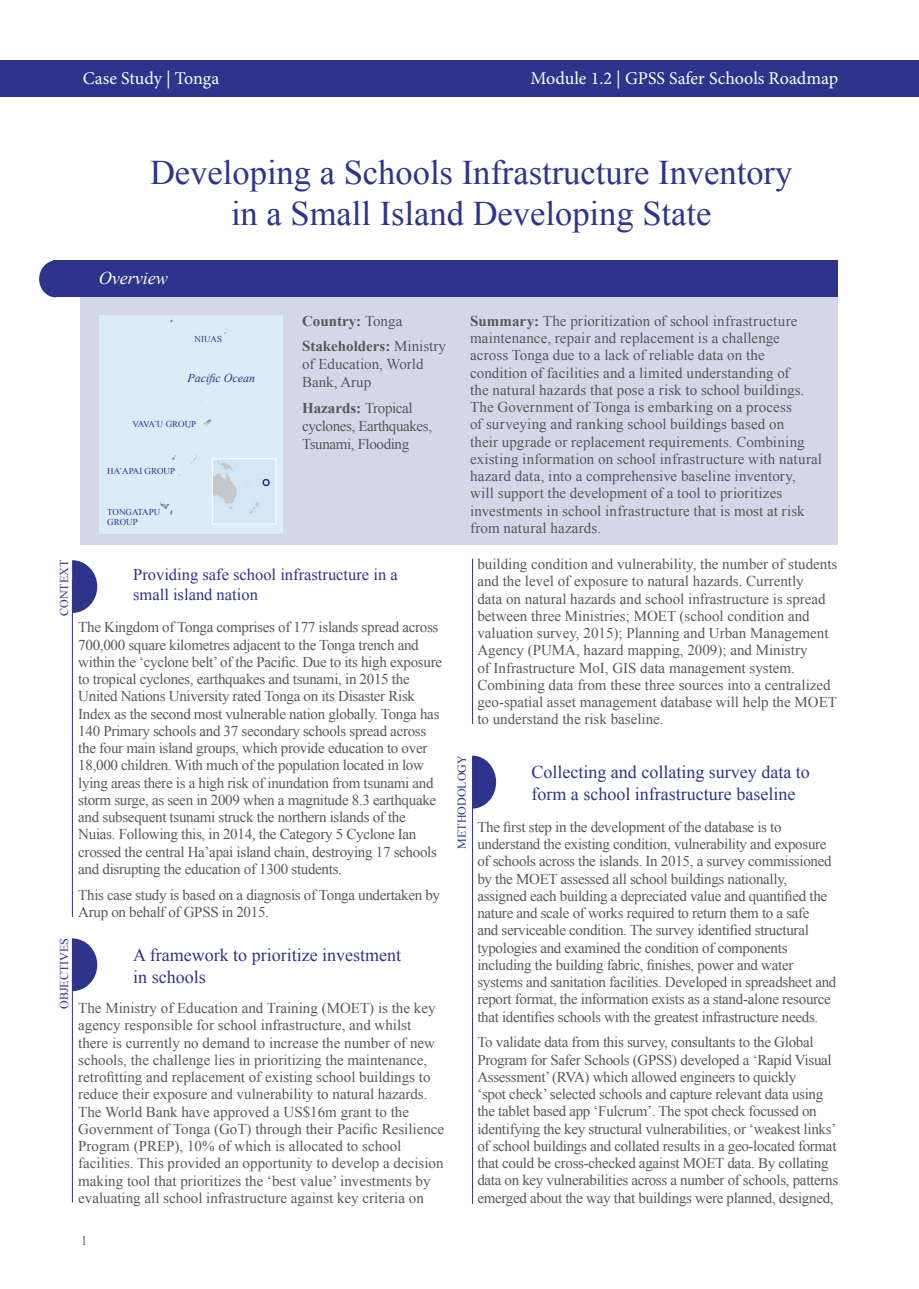
<style>
.page{position:relative;width:919px;height:1289px;background:#fff}
.page>*{position:absolute;margin:0;border:0;box-sizing:border-box;transform-origin:0 0}
.t1{font:34.5px/41.4px "Times New Roman";color:#2d348c;text-align:center}
.t2{font:18px/21.6px "Times New Roman";color:#2d348c}
.t3{font:18px "Minion Pro";color:#fff}
.t4{font:italic 18px "Times New Roman";color:#fff}
.t5{font:16.5px/19.8px "Times New Roman";color:#2d348c}
.t6{font:15px/17.2px "Times New Roman";letter-spacing:-.02em;color:#57585a}
.t7{font:15px/17.2px "Times New Roman";color:#57585a}
.t8{font:15px/17.2px "Times New Roman";letter-spacing:.005em;color:#57585a}
.t9{font:700 15px "Times New Roman";color:#57585a}
.t10{font:13.5px "Times New Roman";color:#6c6d70}
.t11{font:12px "Times New Roman";color:#2d348c}
.t12{font:italic 12px "Times New Roman";color:#2d348c}
.t13{font:9px/10.8px "Times New Roman";color:#2d348c}
.s1{font-weight:400}
.s2{font-weight:700}
</style>
<div class="page">
<div style="left:53px;top:260px;width:785px;height:37px;background:#2d348c"></div>
<svg style="left:39px;top:261px;width:14px;height:36px"></svg>
<div style="left:0;top:60px;width:918px;height:36px;background:#2d348c"></div>
<div style="left:81px;top:297px;width:757px;height:248px;background:#d5d7e8"></div>
<svg style="left:472px;top:755px;width:24px;height:53px"></svg>
<svg style="left:72px;top:560px;width:25px;height:53px"></svg>
<svg style="left:73px;top:938px;width:24px;height:53px"></svg>
<hr style="left:472px;top:756px;width:1px;height:447px;background:#2d348c">
<hr style="left:472px;top:558px;width:1px;height:166px;background:#2d348c">
<div style="left:99px;top:315px;width:183px;height:219px;background:#dbebf8"></div>
<svg style="left:160px;top:320px;width:67px;height:205px"></svg>
<hr style="left:72px;top:580px;width:1px;height:336px;background:#2d348c">
<img style="left:214px;top:460px;width:56px;height:62px">
<div style="left:212px;top:458px;width:64px;height:66px;border:1px solid #fff"></div>
<div style="left:262px;top:479px;width:8px;height:7px;border:2px solid #2d348c;border-radius:50%"></div>
<hr style="left:72px;top:938px;width:1px;height:264px;background:#2d348c">
<p class="t3" style="left:83px;top:66px;width:138px">Case Study | Tonga</p>
<p class="t3" style="left:530px;top:66px;width:309px">Module 1.2 | GPSS Safer Schools Roadmap</p>
<p class="t1" style="left:150px;top:151px;width:643px">Developing a Schools Infrastructure Inventory in a Small Island Developing State</p>
<p class="t4" style="left:99px;top:266px;width:70px">Overview</p>
<p class="t13" style="left:194px;top:333px;width:29px">NIUAS</p>
<p class="t12" style="left:187px;top:370px;width:69px">Pacific Ocean</p>
<p class="t13" style="left:132px;top:418px;width:65px">VAVA’U GROUP</p>
<p class="t13" style="left:107px;top:465px;width:69px">HA’APAI GROUP</p>
<p class="t13" style="left:107px;top:506px;width:55px">TONGATAPU<br>GROUP</p>
<p class="t9" style="left:302px;top:310px;width:102px">Country: <span class="s1">Tonga</span></p>
<p class="t7" style="left:302px;top:337px;width:145px;line-height:18px"><span class="s2">Stakeholders:</span> Ministry of Education, World<br>Bank, Arup</p>
<p class="t6" style="left:302px;top:398px;width:132px;line-height:18px"><span class="s2">Hazards:</span> Tropical cyclones, Earthquakes,<br>Tsunami, Flooding</p>
<p class="t8" style="left:470px;top:312px;width:353px"><span class="s2">Summary:</span> The prioritization of school infrastructure maintenance, repair and replacement is a challenge<br>across Tonga due to a lack of reliable data on the condition of facilities and a limited understanding of<br>the natural hazards that pose a risk to school buildings.<br>The Government of Tonga is embarking on a process<br>of surveying and ranking school buildings based on<br>their upgrade or replacement requirements. Combining existing information on school infrastructure with natural hazard data, into a comprehensive baseline inventory, will support the development of a tool to prioritizes investments in school infrastructure that is most at risk from natural hazards.</p>
<p class="t11" style="left:56px;top:616px;width:57px;rotate:-90deg">CONTEXT</p>
<p class="t7" style="left:477px;top:555px;width:361px">building condition and vulnerability, the number of students and the level of exposure to natural hazards. Currently<br>data on natural hazards and school infrastructure is spread between three Ministries; MOET (school condition and valuation survey, 2015); Planning and Urban Management Agency (PUMA, hazard mapping, 2009); and Ministry<br>of Infrastructure MoI, GIS data management system.<br>Combining data from these three sources into a centralized geo-spatial asset management database will help the MOET to understand the risk baseline.</p>
<p class="t5" style="left:133px;top:564px;width:266px">Providing safe school infrastructure in a small island nation</p>
<p class="t6" style="left:78px;top:618px;width:365px">The Kingdom of Tonga comprises of 177 islands spread across 700,000 square kilometres adjacent to the Tonga trench and within the ‘cyclone belt’ of the Pacific. Due to its high exposure to tropical cyclones, earthquakes and tsunami, in 2015 the United Nations University rated Tonga on its Disaster Risk Index as the second most vulnerable nation globally. Tonga has 140 Primary schools and 37 secondary schools spread across the four main island groups, which provide education to over 18,000 children. With much of the population located in low lying areas there is a high risk of inundation from tsunami and storm surge, as seen in 2009 when a magnitude 8.3 earthquake and subsequent tsunami struck the northern islands of the Nuias. Following this, in 2014, the Category 5 Cyclone Ian crossed the central Ha’apai island chain, destroying 17 schools and disrupting the education of 1300 students.</p>
<p class="t6" style="left:78px;top:885px;width:363px">This case study is based on a diagnosis of Tonga undertaken by<br>Arup on behalf of GPSS in 2015.</p>
<p class="t2" style="left:133px;top:943px;width:269px">A framework to prioritize investment in schools</p>
<p class="t11" style="left:453px;top:848px;width:95px;rotate:-90deg">METHODOLOGY</p>
<p class="t2" style="left:531px;top:761px;width:280px">Collecting and collating survey data to form a school infrastructure baseline</p>
<p class="t6" style="left:477px;top:818px;width:360px">The first step in the development of the database is to understand the existing condition, vulnerability and exposure of schools across the islands. In 2015, a survey commissioned by the MOET assessed all school buildings nationally, assigned each building a depreciated value and quantified the nature and scale of works required to return them to a safe<br>and serviceable condition. The survey identified structural typologies and examined the condition of components including the building fabric, finishes, power and water systems and sanitation facilities. Developed in spreadsheet and report format, the information exists as a stand-alone resource that identifies schools with the greatest infrastructure needs.</p>
<p class="t6" style="left:477px;top:1033px;width:362px">To validate data from this survey, consultants to the Global Program for Safer Schools (GPSS) developed a ‘Rapid Visual Assessment’ (RVA) which allowed engineers to quickly<br>‘spot check’ selected schools and capture relevant data using the tablet based app ‘Fulcrum’. The spot check focussed on identifying the key structural vulnerabilities, or ‘weakest links’ of school buildings and collated results in a geo-located format that could be cross-checked against MOET data. By collating data on key vulnerabilities across a number of schools, patterns emerged about the way that buildings were planned, designed,</p>
<p class="t11" style="left:56px;top:1009px;width:72px;rotate:-90deg">OBJECTIVES</p>
<p class="t7" style="left:78px;top:999px;width:367px">The Ministry of Education and Training (MOET) is the key agency responsible for school infrastructure, and whilst there is currently no demand to increase the number of new schools, the challenge lies in prioritizing the maintenance, retrofitting and replacement of existing school buildings to reduce their exposure and vulnerability to natural hazards.<br>The World Bank have approved a US$16m grant to the Government of Tonga (GoT) through their Pacific Resilience Program (PREP), 10% of which is allocated to school facilities. This provided an opportunity to develop a decision making tool that prioritizes the ‘best value’ investments by evaluating all school infrastructure against key criteria on</p>
<p class="t10" style="left:81px;top:1230px;width:8px">1</p>
</div>
